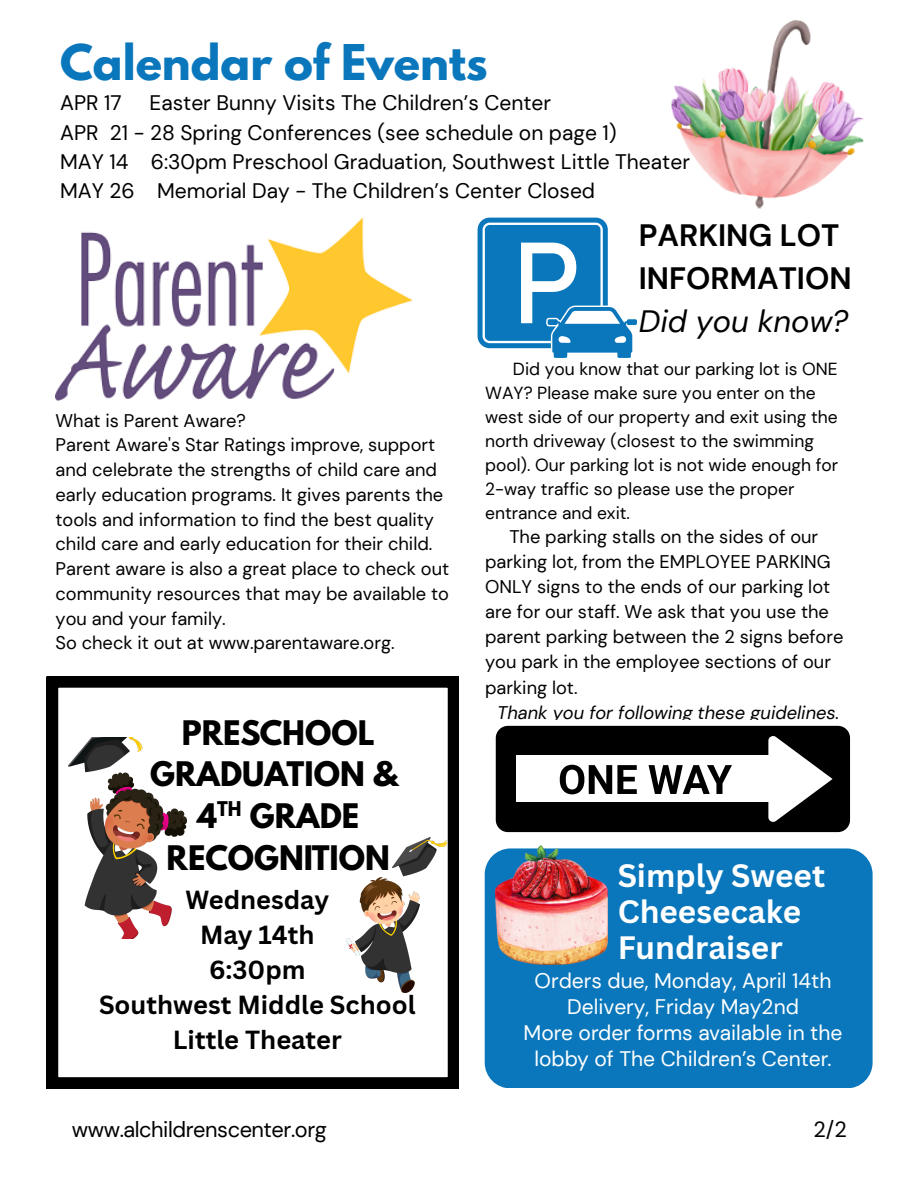
<style>
.page{position:relative;width:918px;height:1188px;background:#fff}
.page>*{position:absolute;margin:0;border:0;box-sizing:border-box;transform-origin:0 0}
.t1{font:700 43.65px "League Spartan";color:#0a77bc}
.t2{font:700 31.5px/36px "Canva Sans";color:#fff}
.t3{font:700 30.9px/42.8px "DM Sans";color:#000}
.t4{font:700 30px/41.7px "League Spartan";color:#000;text-align:center}
.t5{font:700 25.5px/34.8px "Canva Sans";color:#000;text-align:center}
.t6{font:21.75px "DM Sans";letter-spacing:-.02em;color:#000}
.t7{font:21px/29.2px "DM Sans";color:#000}
.t8{font:21px/25.8px "DM Sans";color:#fff;text-align:center}
.t9{font:18.3px/24.8px "DM Sans";color:#000}
.t10{font:italic 18.3px "DM Sans";color:#000}
.t11{font:700 18px "League Spartan";color:#000}
.t12{font:17.4px/24px "DM Sans";color:#000}
.s1{font-weight:400;font-style:italic}
</style>
<div class="page">
<svg style="left:47px;top:676px;width:412px;height:412px"></svg>
<img style="left:69px;top:737px;width:118px;height:202px">
<img style="left:347px;top:838px;width:100px;height:154px">
<svg style="left:478px;top:218px;width:130px;height:130px"></svg>
<svg style="left:483px;top:223px;width:154px;height:135px"></svg>
<svg style="left:490px;top:720px;width:366px;height:118px"></svg>
<div style="left:496px;top:726px;width:354px;height:106px;background:#000;border-radius:12px"></div>
<div style="left:516px;top:756px;width:275px;height:46px;background:#fff"></div>
<svg style="left:768px;top:736px;width:65px;height:86px"></svg>
<svg style="left:560px;top:765px;width:77px;height:29px"></svg>
<svg style="left:649px;top:765px;width:83px;height:29px"></svg>
<img style="left:56px;top:218px;width:356px;height:183px">
<img style="left:671px;top:20px;width:193px;height:189px">
<div style="left:485px;top:848px;width:388px;height:240px;background:#0a77bc;border-radius:26px"></div>
<img style="left:495px;top:845px;width:113px;height:120px">
<p class="t1" style="left:60px;top:40px;width:429px">Calendar of Events</p>
<p class="t7" style="left:60px;top:89px;width:63px">APR 17</p>
<p class="t7" style="left:150px;top:89px;width:403px">Easter Bunny Visits The Children’s Center</p>
<h2 class="t7" style="left:60px;top:118px;width:558px">APR 21 - 28 Spring Conferences (see schedule on page 1)</h2>
<p class="t7" style="left:60px;top:147px;width:631px">MAY 14 6:30pm Preschool Graduation, Southwest Little Theater<br>MAY 26 Memorial Day - The Children’s Center Closed</p>
<p class="t9" style="left:56px;top:408px;width:192px">What is Parent Aware?</p>
<h5 class="t9" style="left:56px;top:433px;width:395px">Parent Aware's Star Ratings improve, support and celebrate the strengths of child care and early education programs. It gives parents the tools and information to find the best quality child care and early education for their child.<br>Parent aware is also a great place to check out community resources that may be available to you and your family.</h5>
<p class="t9" style="left:56px;top:631px;width:341px">So check it out at www.parentaware.org.</p>
<p class="t4" style="left:150px;top:716px;width:249px">PRESCHOOL<br>GRADUATION &amp;<br>4 GRADE<br>RECOGNITION</p>
<p class="t11" style="left:217px;top:800px;width:26px">TH</p>
<h1 class="t5" style="left:99px;top:882px;width:318px">Wednesday<br>May 14th<br>6:30pm<br>Southwest Middle School<br>Little Theater</h1>
<h6 class="t3" style="left:639px;top:214px;width:214px">PARKING LOT<br>INFORMATION<br><span class="s1">Did you know?</span></h6>
<p class="t12" style="left:485px;top:357px;width:355px;text-indent:28px">Did you know that our parking lot is ONE WAY? Please make sure you enter on the west side of our property and exit using the north driveway (closest to the swimming pool). Our parking lot is not wide enough for 2-way traffic so please use the proper entrance and exit.</p>
<h6 class="t9" style="left:485px;top:524px;width:360px;text-indent:24px">The parking stalls on the sides of our parking lot, from the EMPLOYEE PARKING ONLY signs to the ends of our parking lot are for our staff. We ask that you use the parent parking between the 2 signs before you park in the employee sections of our parking lot.</h6>
<p class="t10" style="left:497px;top:700px;width:344px">Thank you for following these guidelines.</p>
<p class="t2" style="left:618px;top:857px;width:209px">Simply Sweet<br>Cheesecake<br>Fundraiser</p>
<p class="t8" style="left:535px;top:968px;width:298px">Orders due, Monday, April 14th</p>
<p class="t8" style="left:567px;top:994px;width:233px">Delivery, Friday May2nd</p>
<p class="t8" style="left:524px;top:1020px;width:320px">More order forms available in the lobby of The Children’s Center.</p>
<p class="t6" style="left:72px;top:1115px;width:257px">www.alchildrenscenter.org</p>
<p class="t6" style="left:813px;top:1115px;width:35px">2/2</p>
</div>
